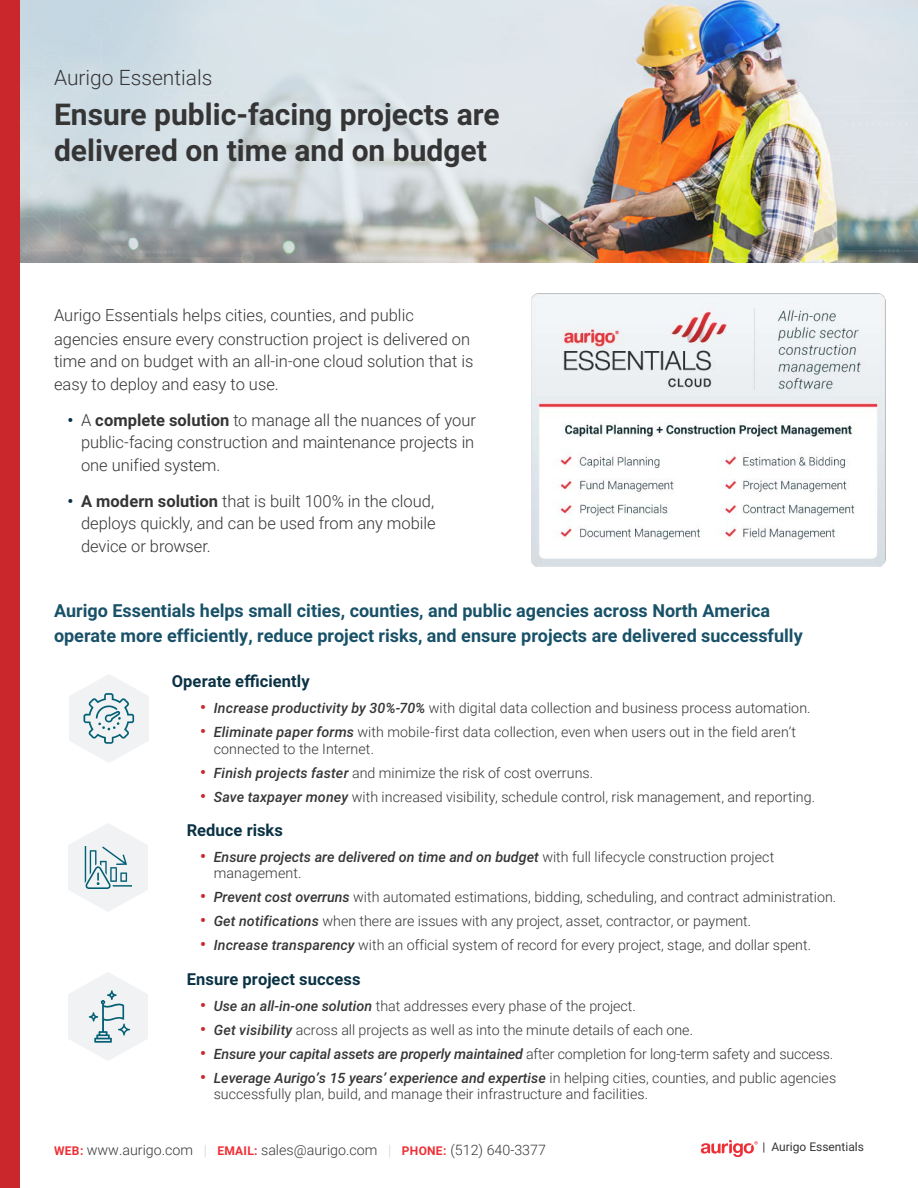
<style>
.page{position:relative;width:918px;height:1188px;background:#fff}
.page>*{position:absolute;margin:0;border:0;box-sizing:border-box;transform-origin:0 0}
.Banner_header{font:700 30px/36px "Roboto";color:#363536}
.Banner_Subheader{font:300 21px "Roboto";color:#363536}
.Subheader_1{font:700 18px/24.8px "Roboto";color:#185168}
.bullets{font:300 16.5px/22.5px "Roboto";color:#363536;text-align:justify}
.List_Header{font:700 16.5px "Roboto";letter-spacing:.005em;color:#0a3244}
.t1{font:300 14.25px/15.1px "Roboto";color:#363536}
.t2{font:italic 500 14.25px "Roboto";letter-spacing:-.01em;color:#363536}
.t3{font:300 14.25px "Roboto";color:#373837}
.t4{font:12px "Roboto";color:#363536}
.s1{font-weight:700;color:#0a3244}
.s2{font-weight:700}
.s3{font-weight:700;font-size:16.5px;color:#c9272c}
.s4{font-weight:500;font-style:italic}
.s5{font-weight:700;font-style:normal;font-size:16.5px;color:#c9272c}
.s6{font-weight:300;font-style:normal}
.s7{font-weight:700;font-size:12px;color:#ee2e35}
.s8{color:#d1d2d4}
</style>
<div class="page">
<img style="left:20px;top:0;width:898px;height:263px">
<div style="left:0;top:0;width:20px;height:1188px;background:#c9272c"></div>
<svg style="left:89px;top:990px;width:41px;height:53px"></svg>
<img style="left:69px;top:824px;width:79px;height:87px">
<svg style="left:85px;top:846px;width:47px;height:43px"></svg>
<svg style="left:83px;top:693px;width:51px;height:51px"></svg>
<svg style="left:701px;top:1140px;width:57px;height:17px"></svg>
<img style="left:531px;top:294px;width:355px;height:272px">
<p class="Banner_Subheader" style="left:54px;top:63px;width:160px">Aurigo Essentials</p>
<p class="Banner_header" style="left:54px;top:96px;width:447px">Ensure public-facing projects are delivered on time and on budget</p>
<p class="bullets" style="left:54px;top:304px;width:421px;text-align:left">Aurigo Essentials helps cities, counties, and public agencies ensure every construction project is delivered on time and on budget with an all-in-one cloud solution that is easy to deploy and easy to use.</p>
<p class="bullets" style="left:81px;top:408px;width:396px;text-indent:-14px"><span class="s1">•</span> A <span class="s2">complete solution</span> to manage all the nuances of your public-facing construction and maintenance projects in one unified system.</p>
<p class="bullets" style="left:81px;top:489px;width:356px;text-indent:-14px"><span class="s1">•</span> <span class="s2">A modern solution</span> that is built 100% in the cloud, deploys quickly, and can be used from any mobile device or browser.</p>
<p class="Subheader_1" style="left:54px;top:598px;width:750px">Aurigo Essentials helps small cities, counties, and public agencies across North America operate more efficiently, reduce project risks, and ensure projects are delivered successfully</p>
<p class="List_Header" style="left:172px;top:670px;width:139px">Operate efficiently</p>
<p class="t1" style="left:200px;top:700px;width:612px"><span class="s3">•</span> <span class="s4">Increase productivity by 30%-70%</span> with digital data collection and business process automation.</p>
<p class="t1" style="left:214px;top:724px;width:584px;line-height:16.5px;text-indent:-14px"><span class="s3">•</span> <span class="s4">Eliminate paper forms</span> with mobile-first data collection, even when users out in the field aren’t connected to the Internet.</p>
<p class="t1" style="left:200px;top:765px;width:395px"><span class="s3">•</span> <span class="s4">Finish projects faster</span> and minimize the risk of cost overruns.</p>
<p class="t1" style="left:200px;top:789px;width:617px"><span class="s3">•</span> <span class="s4">Save taxpayer money</span> with increased visibility, schedule control, risk management, and reporting.</p>
<p class="List_Header" style="left:187px;top:819px;width:98px">Reduce risks</p>
<p class="t1" style="left:214px;top:849px;width:562px;line-height:15.9px;text-indent:-13px"><span class="s3">•</span> <span class="s4">Ensure projects are delivered on time and on budget</span> with full lifecycle construction project management.</p>
<p class="t1" style="left:200px;top:889px;width:638px"><span class="s3">•</span> <span class="s4">Prevent cost overruns</span> with automated estimations, bidding, scheduling, and contract administration.</p>
<p class="t1" style="left:200px;top:913px;width:552px"><span class="s3">•</span> <span class="s4">Get notifications</span> when there are issues with any project, asset, contractor, or payment.</p>
<p class="t1" style="left:200px;top:937px;width:612px"><span class="s3">•</span> <span class="s4">Increase transparency</span> with an official system of record for every project, stage, and dollar spent.</p>
<p class="List_Header" style="left:187px;top:968px;width:175px">Ensure project success</p>
<p class="t1" style="left:200px;top:998px;width:437px"><span class="s3">•</span> <span class="s4">Use an all-in-one solution</span> that addresses every phase of the project.</p>
<p class="t1" style="left:200px;top:1022px;width:494px"><span class="s3">•</span> <span class="s4">Get visibility</span> across all projects as well as into the minute details of each one.</p>
<p class="t2" style="left:200px;top:1044px;width:635px"><span class="s5">•</span> Ensure your capital assets are properly maintained <span class="s6">after completion for long-term safety and success.</span></p>
<p class="t1" style="left:214px;top:1070px;width:624px;text-indent:-13px"><span class="s3">•</span> <span class="s4">Leverage Aurigo’s 15 years’ experience and expertise</span> in helping cities, counties, and public agencies successfully plan, build, and manage their infrastructure and facilities.</p>
<p class="t3" style="left:54px;top:1140px;width:141px"><span class="s7">WEB:</span> www.aurigo.com</p>
<p class="t4" style="left:763px;top:1138px;width:103px">| Aurigo Essentials</p>
<p class="t3" style="left:204px;top:1140px;width:344px"><span class="s8">|</span> <span class="s7">EMAIL:</span> sales@aurigo.com <span class="s8">|</span> <span class="s7">PHONE:</span> (512) 640-3377</p>
</div>
